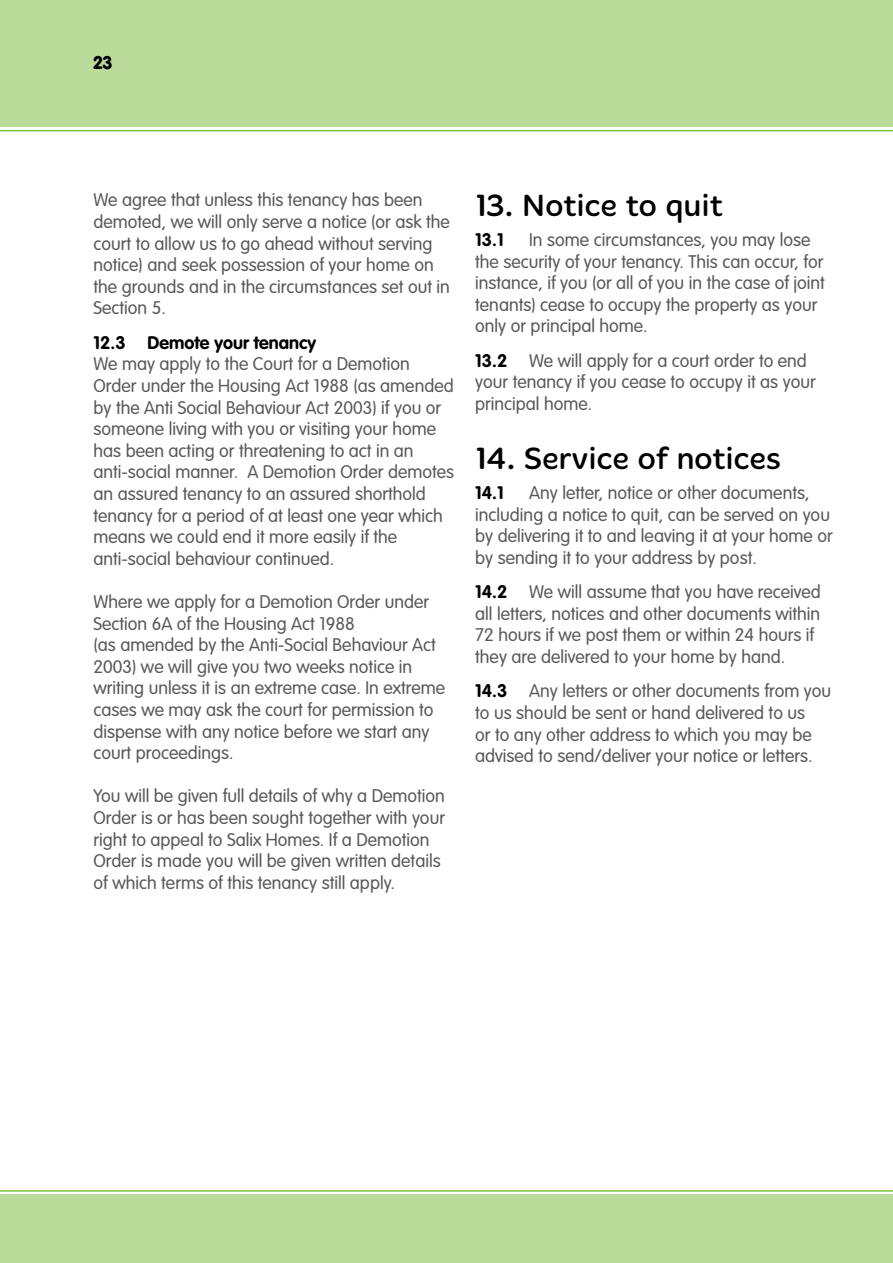
<style>
.page{position:relative;width:893px;height:1263px;background:#fff}
.page>*{position:absolute;margin:0;border:0;box-sizing:border-box;transform-origin:0 0}
.t1{font:31.5px "Merge";color:#000}
.t2{font:300 18px/21.6px "VAG Rounded";color:#58595b}
.t3{font:700 18px "VAG Rounded";color:#000}
.t4{font:18px "VAG Rounded BT";color:#000}
.s1{font-weight:700;color:#000}
</style>
<div class="page">
<hr style="left:0;top:130px;width:893px;height:1px;background:#7ac143">
<div style="left:0;top:0;width:893px;height:127px;background:#badb9a"></div>
<hr style="left:0;top:1190px;width:893px;height:2px;background:#7ac143">
<div style="left:0;top:1195px;width:893px;height:68px;background:#badb9a"></div>
<p class="t4" style="left:94px;top:51px;width:21px">23</p>
<p class="t2" style="left:94px;top:189px;width:358px">We agree that unless this tenancy has been demoted, we will only serve a notice (or ask the court to allow us to go ahead without serving notice) and seek possession of your home on the grounds and in the circumstances set out in Section 5.</p>
<p class="t3" style="left:94px;top:332px;width:224px">12.3 Demote your tenancy</p>
<p class="t2" style="left:94px;top:353px;width:362px">We may apply to the Court for a Demotion Order under the Housing Act 1988 (as amended by the Anti Social Behaviour Act 2003) if you or someone living with you or visiting your home has been acting or threatening to act in an anti-social manner. A Demotion Order demotes an assured tenancy to an assured shorthold tenancy for a period of at least one year which means we could end it more easily if the anti-social behaviour continued.</p>
<p class="t2" style="left:94px;top:591px;width:353px">Where we apply for a Demotion Order under Section 6A of the Housing Act 1988<br>(as amended by the Anti-Social Behaviour Act 2003) we will give you two weeks notice in writing unless it is an extreme case. In extreme cases we may ask the court for permission to dispense with any notice before we start any court proceedings.</p>
<p class="t2" style="left:94px;top:785px;width:353px">You will be given full details of why a Demotion Order is or has been sought together with your right to appeal to Salix Homes. If a Demotion Order is made you will be given written details of which terms of this tenancy still apply.</p>
<h1 class="t1" style="left:475px;top:187px;width:249px">13. Notice to quit</h1>
<p class="t3" style="left:475px;top:229px;width:30px">13.1</p>
<p class="t2" style="left:475px;top:229px;width:351px;text-indent:54px">In some circumstances, you may lose the security of your tenancy. This can occur, for instance, if you (or all of you in the case of joint tenants) cease to occupy the property as your only or principal home.</p>
<p class="t2" style="left:475px;top:350px;width:342px"><span class="s1">13.2</span> We will apply for a court order to end your tenancy if you cease to occupy it as your principal home.</p>
<h1 class="t1" style="left:475px;top:440px;width:307px">14. Service of notices</h1>
<p class="t3" style="left:475px;top:482px;width:30px">14.1</p>
<p class="t2" style="left:475px;top:482px;width:359px;text-indent:54px">Any letter, notice or other documents, including a notice to quit, can be served on you by delivering it to and leaving it at your home or by sending it to your address by post.</p>
<p class="t2" style="left:475px;top:581px;width:347px"><span class="s1">14.2</span> We will assume that you have received all letters, notices and other documents within 72 hours if we post them or within 24 hours if they are delivered to your home by hand.</p>
<p class="t2" style="left:475px;top:680px;width:358px"><span class="s1">14.3</span> Any letters or other documents from you to us should be sent or hand delivered to us<br>or to any other address to which you may be advised to send/deliver your notice or letters.</p>
</div>
